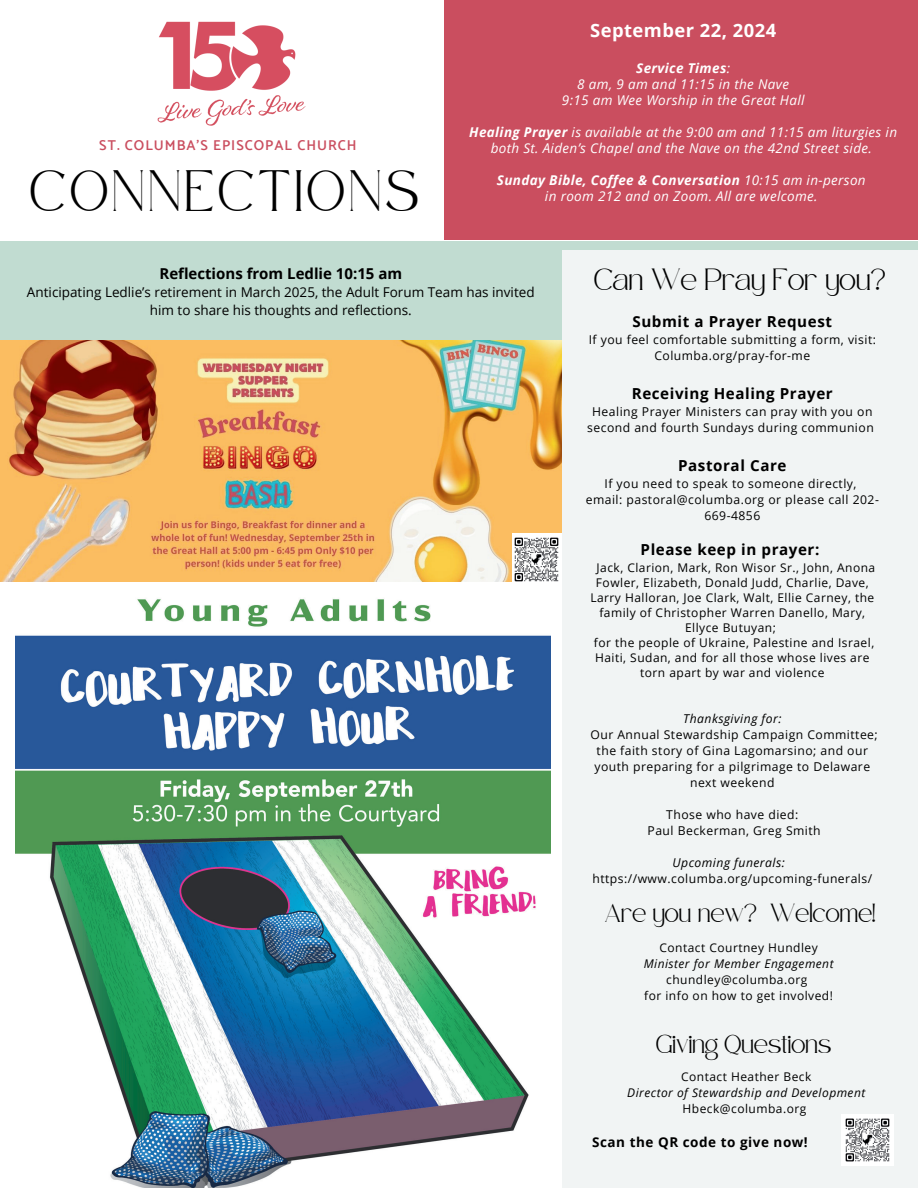
<style>
.page{position:relative;width:918px;height:1188px;background:#fff}
.page>*{position:absolute;margin:0;border:0;box-sizing:border-box;transform-origin:0 0}
.t1{font:28.5px "Safira March";letter-spacing:.15em;color:#000}
.t2{font:700 18.45px "Open Sans";letter-spacing:.025em;color:#fff}
.t3{font:700 15.15px "Open Sans";letter-spacing:.04em;color:#000}
.t4{font:700 15px "Open Sans";color:#000}
.t5{font:15px "Safira March";color:#000}
.t6{font:600 14.25px "Catamaran";letter-spacing:.07em;color:#ca4e5f}
.t7{font:italic 13.5px/15.9px "Open Sans";letter-spacing:.025em;color:#fff;text-align:center}
.t8{font:13.5px/18px "Open Sans";color:#000;text-align:center}
.t9{font:700 13.5px "Open Sans";letter-spacing:.04em;color:#000}
.t10{font:12.75px "Safira March";color:#000}
.t11{font:12.15px/16px "Open Sans";letter-spacing:.04em;color:#000;text-align:center}
.t12{font:italic 12.15px "Open Sans";letter-spacing:.04em;color:#000}
.t13{font:12px/15px "Open Sans";letter-spacing:.04em;color:#000;text-align:center}
.t14{font:italic 12px "Open Sans";letter-spacing:.04em;color:#000}
.s1{font-weight:700}
</style>
<div class="page">
<div style="left:445px;top:0;width:473px;height:240px;background:#ca4e5f"></div>
<div style="left:0;top:241px;width:918px;height:8px;background:#c1dcd1"></div>
<div style="left:562px;top:250px;width:356px;height:938px;background:#f1f4f4"></div>
<img style="left:157px;top:21px;width:149px;height:105px">
<img style="left:842px;top:1114px;width:51px;height:52px">
<div style="left:0;top:245px;width:562px;height:110px;background:#c1dcd1"></div>
<img style="left:0;top:340px;width:561px;height:242px">
<img style="left:512px;top:533px;width:49px;height:49px">
<img style="left:15px;top:599px;width:536px;height:589px">
<p class="t6" style="left:99px;top:137px;width:259px">ST. COLUMBA'S EPISCOPAL CHURCH</p>
<h1 class="t1" style="left:30px;top:184px;width:390px">CONNECTIONS</h1>
<h2 class="t2" style="left:590px;top:18px;width:188px">September 22, 2024</h2>
<p class="t7" style="left:562px;top:60px;width:244px"><span class="s1">Service Times</span>:<br>8 am, 9 am and 11:15 in the Nave<br>9:15 am Wee Worship in the Great Hall</p>
<p class="t7" style="left:469px;top:124px;width:429px"><span class="s1">Healing Prayer</span> is available at the 9:00 am and 11:15 am liturgies in both St. Aiden’s Chapel and the Nave on the 42nd Street side.</p>
<p class="t7" style="left:497px;top:172px;width:370px"><span class="s1">Sunday Bible, Coffee &amp; Conversation</span> 10:15 am in-person in room 212 and on Zoom. All are welcome.</p>
<p class="t4" style="left:159px;top:263px;width:244px">Reflections from Ledlie 10:15 am</p>
<p class="t8" style="left:27px;top:283px;width:509px">Anticipating Ledlie’s retirement in March 2025, the Adult Forum Team has invited him to share his thoughts and reflections.</p>
<p class="t5" style="left:594px;top:276px;width:293px">Can We Pray For you?</p>
<p class="t3" style="left:633px;top:311px;width:201px">Submit a Prayer Request</p>
<p class="t11" style="left:589px;top:332px;width:289px">If you feel comfortable submitting a form, visit:<br>Columba.org/pray-for-me</p>
<p class="t3" style="left:632px;top:383px;width:203px">Receiving Healing Prayer</p>
<p class="t11" style="left:587px;top:404px;width:288px">Healing Prayer Ministers can pray with you on second and fourth Sundays during communion</p>
<p class="t3" style="left:678px;top:455px;width:110px">Pastoral Care</p>
<p class="t11" style="left:586px;top:476px;width:295px">If you need to speak to someone directly,<br>email: pastoral@columba.org or please call 202-<br>669-4856</p>
<p class="t3" style="left:641px;top:539px;width:180px">Please keep in prayer:</p>
<p class="t13" style="left:590px;top:560px;width:286px">Jack, Clarion, Mark, Ron Wisor Sr., John, Anona Fowler, Elizabeth, Donald Judd, Charlie, Dave, Larry Halloran, Joe Clark, Walt, Ellie Carney, the family of Christopher Warren Danello, Mary, Ellyce Butuyan;<br>for the people of Ukraine, Palestine and Israel, Haiti, Sudan, and for all those whose lives are torn apart by war and violence</p>
<p class="t12" style="left:683px;top:711px;width:100px">Thanksgiving for:</p>
<p class="t11" style="left:590px;top:727px;width:289px">Our Annual Stewardship Campaign Committee; the faith story of Gina Lagomarsino; and our youth preparing for a pilgrimage to Delaware next weekend</p>
<p class="t11" style="left:648px;top:807px;width:175px">Those who have died:<br>Paul Beckerman, Greg Smith</p>
<p class="t12" style="left:672px;top:855px;width:114px">Upcoming funerals:</p>
<p class="t11" style="left:592px;top:871px;width:281px">https://www.columba.org/upcoming-funerals/</p>
<p class="t10" style="left:605px;top:910px;width:272px">Are you new? Welcome!</p>
<p class="t13" style="left:660px;top:939px;width:160px">Contact Courtney Hundley</p>
<p class="t14" style="left:644px;top:955px;width:191px">Minister for Member Engagement</p>
<p class="t13" style="left:644px;top:971px;width:190px;line-height:16px">chundley@columba.org<br>for info on how to get involved!</p>
<p class="t10" style="left:656px;top:1041px;width:177px">Giving Questions</p>
<p class="t13" style="left:681px;top:1069px;width:132px">Contact Heather Beck</p>
<p class="t14" style="left:627px;top:1085px;width:240px">Director of Stewardship and Development</p>
<p class="t13" style="left:683px;top:1101px;width:125px">Hbeck@columba.org</p>
<p class="t9" style="left:592px;top:1133px;width:217px">Scan the QR code to give now!</p>
</div>
